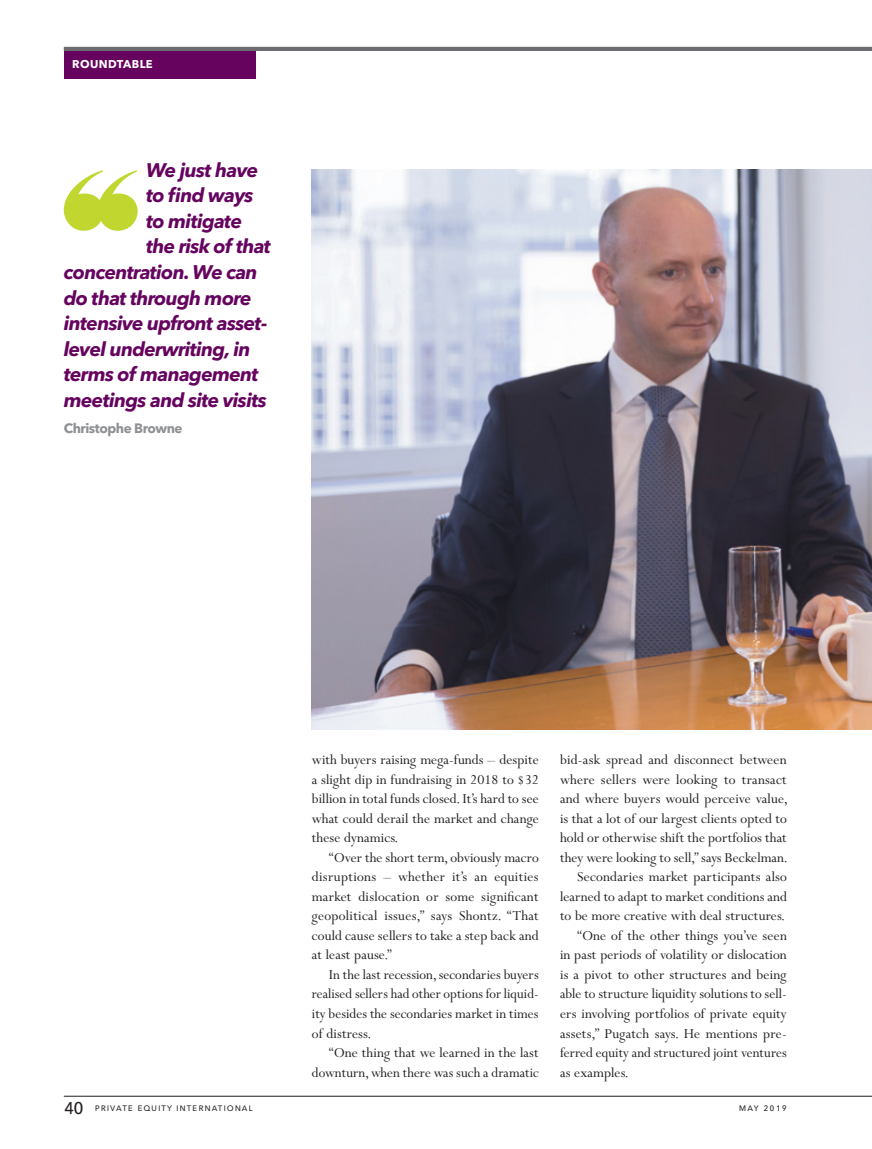
<style>
.page{position:relative;width:872px;height:1149px;background:#fff}
.page>*{position:absolute;margin:0;border:0;box-sizing:border-box;transform-origin:0 0}
.t1{font:italic 700 19.5px "Avenir Next LT Pro";letter-spacing:-.035em;color:#65035f}
.t2{font:15.3px/19.5px "Perpetua MT Pro";letter-spacing:.005em;color:#231f20;text-align:justify}
.t3{font:700 13.5px "Avenir Next LT Pro";letter-spacing:-.035em;color:#8e9093}
.t4{font:700 11.25px "Avenir Next LT Pro";letter-spacing:.035em;color:#fff}
.t5{font:10.5px "Avenir Next LT Pro";letter-spacing:.08em;color:#231f20}
.s1{font-size:22.5px}
</style>
<div class="page">
<hr style="left:64px;top:1095px;width:808px;height:1px;background:#231f20">
<hr style="left:64px;top:47px;width:808px;height:4px;background:#6c6d70">
<div style="left:64px;top:51px;width:191px;height:27px;background:#65035f"></div>
<svg style="left:64px;top:170px;width:74px;height:61px"></svg>
<img style="left:312px;top:169px;width:560px;height:560px">
<p class="t4" style="left:72px;top:58px;width:82px">ROUNDTABLE</p>
<p class="t1" style="left:146px;top:158px;width:114px">We just have</p>
<p class="t1" style="left:146px;top:184px;width:109px">to find ways</p>
<p class="t1" style="left:146px;top:209px;width:97px">to mitigate</p>
<p class="t1" style="left:146px;top:235px;width:126px">the risk of that</p>
<p class="t1" style="left:64px;top:260px;width:195px">concentration. We can</p>
<p class="t1" style="left:64px;top:286px;width:189px">do that through more</p>
<p class="t1" style="left:64px;top:311px;width:205px">intensive upfront asset-</p>
<p class="t1" style="left:64px;top:337px;width:188px">level underwriting, in</p>
<p class="t1" style="left:64px;top:362px;width:196px">terms of management</p>
<p class="t1" style="left:64px;top:388px;width:204px">meetings and site visits</p>
<p class="t3" style="left:64px;top:420px;width:120px">Christophe Browne</p>
<p class="t2" style="left:312px;top:750px;width:228px">with buyers raising mega-funds – despite a slight dip in fundraising in 2018 to $32 billion in total funds closed. It’s hard to see what could derail the market and change these dynamics.</p>
<p class="t2" style="left:312px;top:847px;width:228px;text-indent:17px">“Over the short term, obviously macro disruptions – whether it’s an equities market dislocation or some significant geopolitical issues,” says Shontz. “That could cause sellers to take a step back and at least pause.”</p>
<p class="t2" style="left:312px;top:964px;width:228px;text-indent:17px">In the last recession, secondaries buyers realised sellers had other options for liquid&shy;ity besides the secondaries market in times of distress.</p>
<p class="t2" style="left:312px;top:1042px;width:228px;text-align:right">“One thing that we learned in the last downturn, when there was such a dramatic</p>
<p class="t2" style="left:560px;top:750px;width:228px">bid-ask spread and disconnect between</p>
<p class="t2" style="left:560px;top:769px;width:228px">where sellers were looking to transact</p>
<p class="t2" style="left:560px;top:789px;width:229px">and where buyers would perceive value,</p>
<p class="t2" style="left:560px;top:808px;width:228px">is that a lot of our largest clients opted to</p>
<p class="t2" style="left:560px;top:828px;width:228px">hold or otherwise shift the portfolios that</p>
<p class="t2" style="left:560px;top:847px;width:229px">they were looking to sell,” says Beckelman.</p>
<p class="t2" style="left:577px;top:867px;width:211px">Secondaries market participants also</p>
<p class="t2" style="left:560px;top:886px;width:228px">learned to adapt to market conditions and</p>
<p class="t2" style="left:560px;top:906px;width:226px">to be more creative with deal structures.</p>
<p class="t2" style="left:577px;top:925px;width:211px">“One of the other things you’ve seen</p>
<p class="t2" style="left:560px;top:945px;width:228px">in past periods of volatility or dislocation</p>
<p class="t2" style="left:560px;top:964px;width:228px">is a pivot to other structures and being</p>
<p class="t2" style="left:560px;top:984px;width:228px">able to structure liquidity solutions to sell-</p>
<p class="t2" style="left:560px;top:1003px;width:228px">ers involving portfolios of private equity</p>
<p class="t2" style="left:560px;top:1023px;width:228px">assets,” Pugatch says. He mentions pre-</p>
<p class="t2" style="left:560px;top:1042px;width:228px">ferred equity and structured joint ventures</p>
<p class="t2" style="left:560px;top:1062px;width:70px">as examples.</p>
<p class="t5" style="left:64px;top:1100px;width:190px"><span class="s1">40</span> private equity international</p>
<p class="t5" style="left:739px;top:1100px;width:50px">may 2019</p>
</div>
